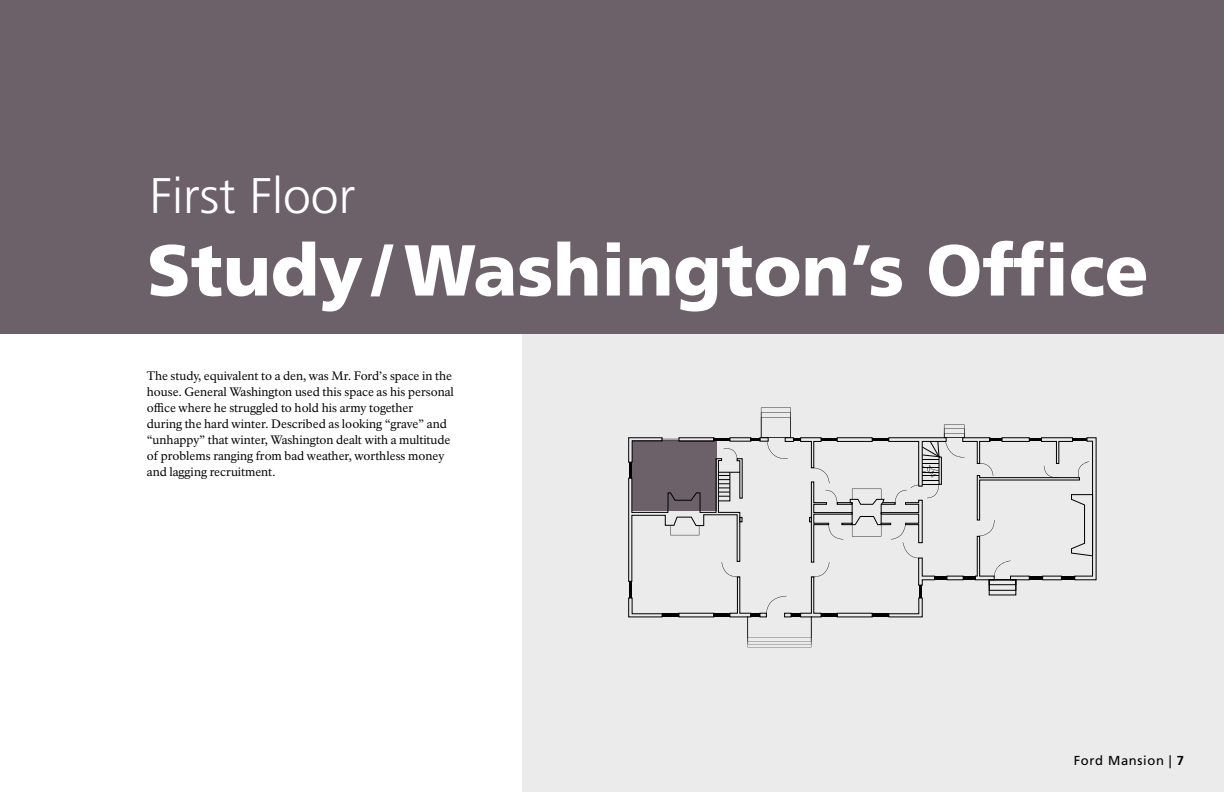
<style>
.page{position:relative;width:1224px;height:792px;background:#fff}
.page>*{position:absolute;margin:0;border:0;box-sizing:border-box;transform-origin:0 0}
.t1{font:900 72px "Frutiger LT Std";color:#fff}
.t2{font:300 50px "Frutiger LT Std";color:#fff}
.t3{font:13px "Frutiger LT Std";letter-spacing:.05em;color:#000}
.t4{font:12px/16px "NPS Rawlinson OT";color:#000}
.s1{font-weight:700}
</style>
<div class="page">
<div style="left:523px;top:242px;width:701px;height:550px;background:#ebebeb"></div>
<div style="left:0;top:0;width:1224px;height:334px;background:#6c6169"></div>
<svg style="left:628px;top:408px;width:469px;height:239px"></svg>
<h2 class="t2" style="left:150px;top:167px;width:207px">First Floor</h2>
<h3 class="t1" style="left:147px;top:227px;width:1003px">Study / Washington’s Offce</h3>
<p class="t4" style="left:147px;top:368px;width:308px">The study, equivalent to a den, was Mr. Ford’s space in the house. General Washington used this space as his personal ofce where he struggled to hold his army together<br>during the hard winter. Described as looking “grave” and “unhappy” that winter, Washington dealt with a multitude of problems ranging from bad weather, worthless money and lagging recruitment.</p>
<p class="t3" style="left:1074px;top:753px;width:112px">Ford Mansion | <span class="s1">7</span></p>
</div>
